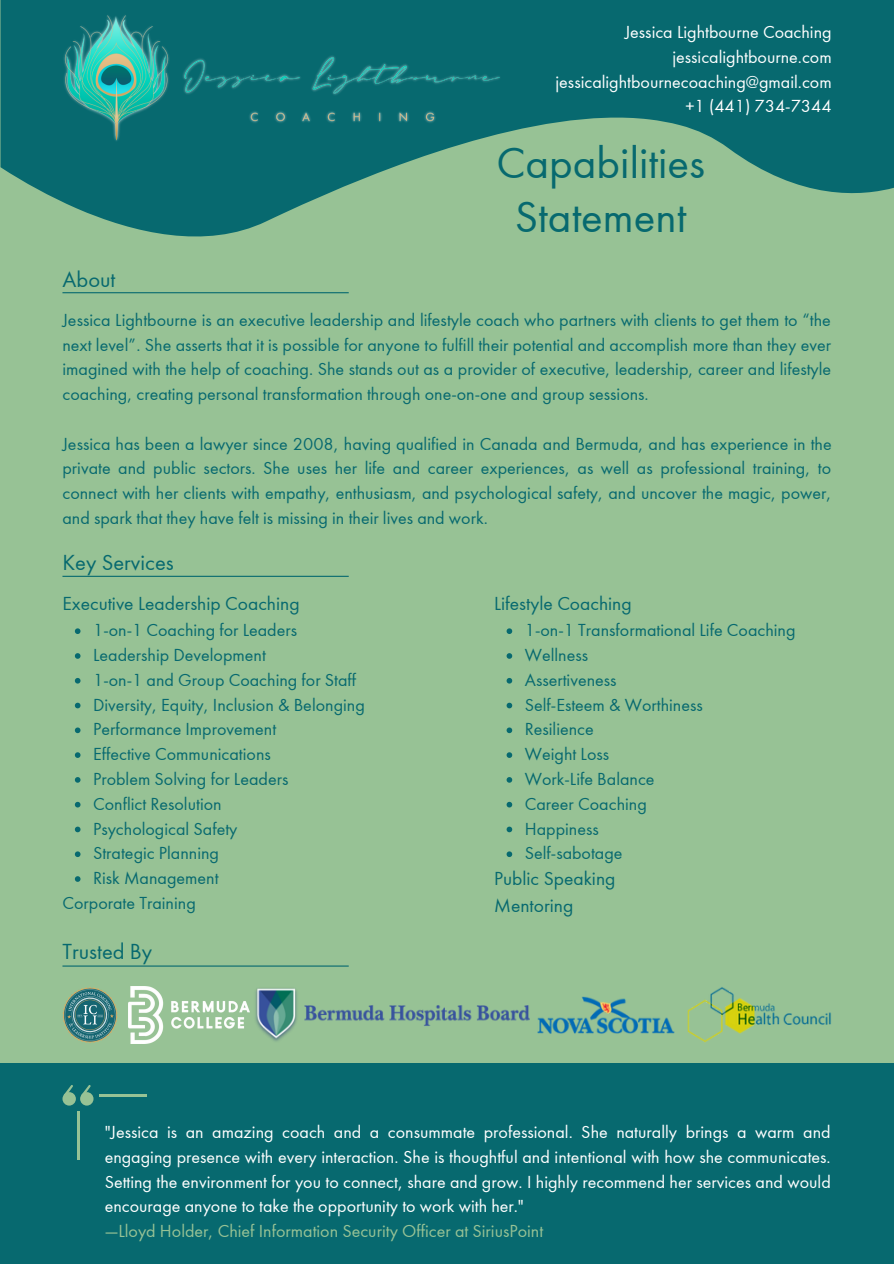
<style>
.page{position:relative;width:894px;height:1264px;background:#fff}
.page>*{position:absolute;margin:0;border:0;box-sizing:border-box;transform-origin:0 0}
.t1{font:45px/54px "Futura Book C";color:#07696f;text-align:center}
.t2{font:22.5px "Futura Book C";color:#07696f}
.t3{font:19.5px/27px "Futura Book C";color:#07696f}
.t4{font:18px/24.8px "Futura Book C";color:#07696f}
.t5{font:18px/24.8px "Futura Book C";color:#fff;text-align:justify}
.t6{font:18px "Futura Book C";color:#97c295}
</style>
<div class="page">
<div style="left:0;top:0;width:893px;height:1263px;background:#97c295"></div>
<svg style="left:1px;top:0;width:892px;height:237px;fill:#07696f"></svg>
<img style="left:62px;top:13px;width:440px;height:130px">
<div style="left:1px;top:1063px;width:892px;height:200px;background:#07696f"></div>
<div style="left:80px;top:1092px;width:13px;height:13px;background:#97c295;border-radius:50%"></div>
<svg style="left:81px;top:1085px;width:10px;height:10px"></svg>
<div style="left:62px;top:1092px;width:14px;height:13px;background:#97c295;border-radius:50%"></div>
<svg style="left:64px;top:1085px;width:9px;height:9px"></svg>
<hr style="left:77px;top:1111px;width:2px;height:48px;background:#97c295">
<hr style="left:99px;top:1094px;width:48px;height:3px;background:#97c295">
<svg style="left:75px;top:628px;width:5px;height:6px"></svg>
<svg style="left:75px;top:653px;width:5px;height:5px"></svg>
<svg style="left:75px;top:678px;width:5px;height:5px"></svg>
<svg style="left:75px;top:702px;width:5px;height:6px"></svg>
<svg style="left:75px;top:727px;width:5px;height:6px"></svg>
<svg style="left:75px;top:752px;width:5px;height:6px"></svg>
<svg style="left:75px;top:777px;width:5px;height:5px"></svg>
<svg style="left:75px;top:801px;width:5px;height:6px"></svg>
<svg style="left:75px;top:826px;width:5px;height:6px"></svg>
<svg style="left:75px;top:851px;width:5px;height:6px"></svg>
<svg style="left:75px;top:876px;width:5px;height:5px"></svg>
<svg style="left:506px;top:628px;width:6px;height:6px"></svg>
<svg style="left:506px;top:653px;width:6px;height:5px"></svg>
<svg style="left:506px;top:678px;width:6px;height:5px"></svg>
<svg style="left:506px;top:702px;width:6px;height:6px"></svg>
<svg style="left:506px;top:727px;width:6px;height:6px"></svg>
<svg style="left:506px;top:752px;width:6px;height:6px"></svg>
<svg style="left:506px;top:777px;width:6px;height:5px"></svg>
<svg style="left:506px;top:801px;width:6px;height:6px"></svg>
<svg style="left:506px;top:826px;width:6px;height:6px"></svg>
<svg style="left:506px;top:851px;width:6px;height:6px"></svg>
<img style="left:537px;top:996px;width:138px;height:38px">
<img style="left:687px;top:987px;width:144px;height:56px">
<img style="left:255px;top:988px;width:274px;height:53px">
<img style="left:63px;top:987px;width:55px;height:56px">
<img style="left:129px;top:986px;width:120px;height:57px">
<hr style="left:62px;top:292px;width:286px;height:1px;background:#07696f">
<hr style="left:62px;top:575px;width:286px;height:2px;background:#07696f">
<hr style="left:62px;top:965px;width:286px;height:1px;background:#07696f">
<p class="t5" style="left:555px;top:20px;width:277px;text-align:right">Jessica Lightbourne Coaching jessicalightbourne.com jessicalightbournecoaching@gmail.com +1 (441) 734-7344</p>
<h1 class="t1" style="left:496px;top:137px;width:210px">Capabilities<br>Statement</h1>
<p class="t2" style="left:62px;top:267px;width:54px">About</p>
<p class="t4" style="left:62px;top:308px;width:770px;text-align:justify">Jessica Lightbourne is an executive leadership and lifestyle coach who partners with clients to get them to “the next level”. She asserts that it is possible for anyone to fulfill their potential and accomplish more than they ever imagined with the help of coaching. She stands out as a provider of executive, leadership, career and lifestyle coaching, creating personal transformation through one-on-one and group sessions.</p>
<p class="t4" style="left:62px;top:431px;width:770px;text-align:justify">Jessica has been a lawyer since 2008, having qualified in Canada and Bermuda, and has experience in the private and public sectors. She uses her life and career experiences, as well as professional training, to connect with her clients with empathy, enthusiasm, and psychological safety, and uncover the magic, power, and spark that they have felt is missing in their lives and work.</p>
<p class="t2" style="left:62px;top:549px;width:113px">Key Services</p>
<p class="t3" style="left:62px;top:590px;width:238px">Executive Leadership Coaching</p>
<p class="t4" style="left:93px;top:618px;width:273px">1-on-1 Coaching for Leaders<br>Leadership Development<br>1-on-1 and Group Coaching for Staff<br>Diversity, Equity, Inclusion &amp; Belonging<br>Performance Improvement<br>Effective Communications<br>Problem Solving for Leaders<br>Conflict Resolution<br>Psychological Safety<br>Strategic Planning<br>Risk Management</p>
<p class="t4" style="left:62px;top:890px;width:135px">Corporate Training</p>
<p class="t2" style="left:62px;top:938px;width:91px">Trusted By</p>
<p class="t3" style="left:494px;top:590px;width:139px">Lifestyle Coaching</p>
<p class="t4" style="left:524px;top:618px;width:272px">1-on-1 Transformational Life Coaching<br>Wellness<br>Assertiveness<br>Self-Esteem &amp; Worthiness<br>Resilience<br>Weight Loss<br>Work-Life Balance<br>Career Coaching<br>Happiness<br>Self-sabotage</p>
<p class="t3" style="left:494px;top:865px;width:123px">Public Speaking<br>Mentoring</p>
<p class="t5" style="left:105px;top:1119px;width:727px">"Jessica is an amazing coach and a consummate professional. She naturally brings a warm and engaging presence with every interaction. She is thoughtful and intentional with how she communicates.<br>Setting the environment for you to connect, share and grow. I highly recommend her services and would encourage anyone to take the opportunity to work with her."</p>
<p class="t6" style="left:105px;top:1221px;width:440px">—Lloyd Holder, Chief Information Security Officer at SiriusPoint</p>
</div>
